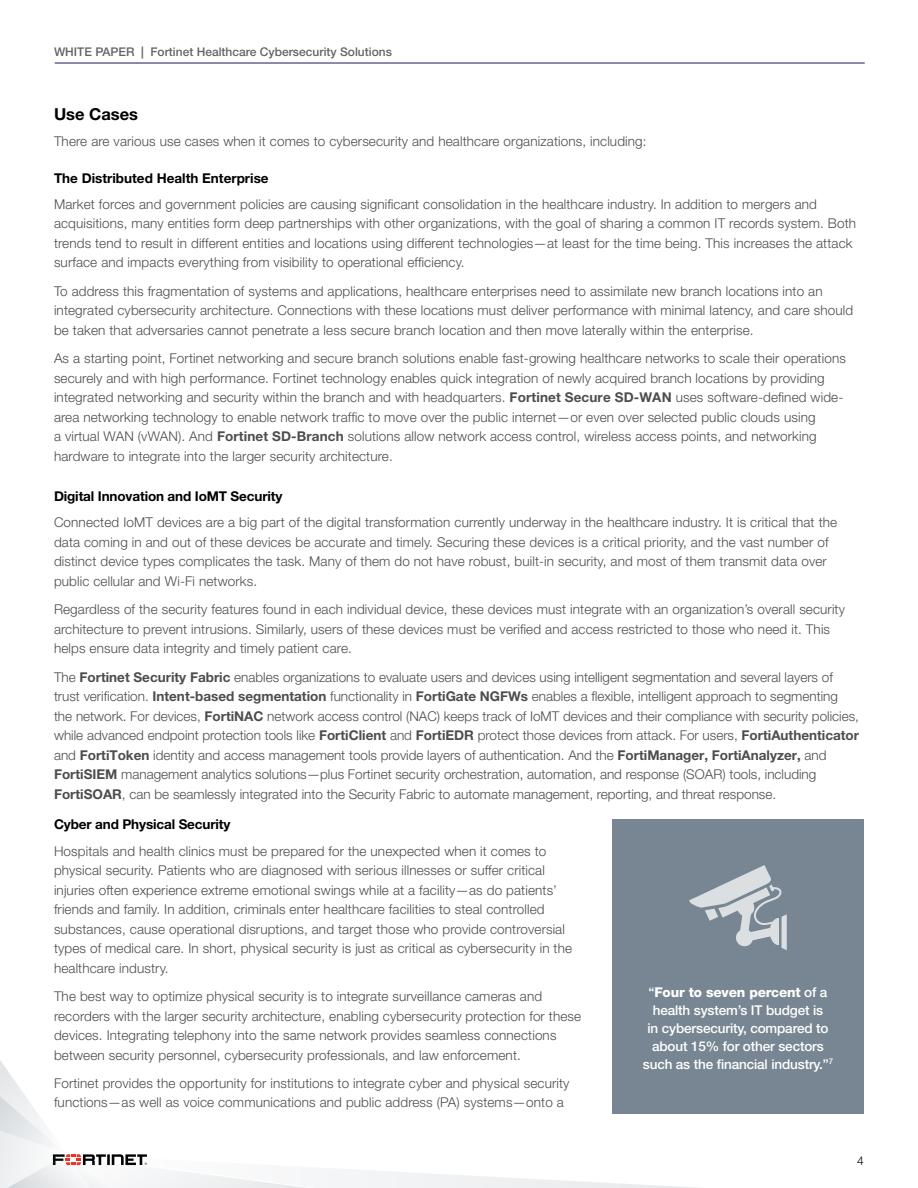
<style>
.page{position:relative;width:918px;height:1188px;background:#fff}
.page>*{position:absolute;margin:0;border:0;box-sizing:border-box;transform-origin:0 0}
.Body_Copy_SUBHEAD__B{font:700 16.5px "Helvetica Neue LT Pro";color:#000}
.Body_Copy{font:300 13.5px/19.5px "Helvetica Neue LT Pro";letter-spacing:.01em;color:#4d4d4f}
.Sidebar-call_out{font:500 13.5px/18px "Helvetica Neue LT Pro";letter-spacing:-.01em;color:#fff;text-align:center}
.Body_Copy_Sub-SUBHEA{font:700 13.5px "Helvetica Neue LT Pro";letter-spacing:-.01em;color:#000}
.Body_Copy_SUBHEAD__B-2{font:700 13.5px "Helvetica Neue LT Pro";color:#000}
.t1{font:500 12px "Helvetica Neue LT Pro";color:#636466}
.t2{font:300 12px "Helvetica Neue LT Pro";color:#000}
.s1{font-weight:700}
.s2{font-weight:800}
</style>
<div class="page">
<hr style="left:55px;top:63px;width:810px;height:1px;background:#23145f">
<svg style="left:0;top:1060px;width:864px;height:128px"></svg>
<div style="left:612px;top:819px;width:252px;height:294px;background:#778692"></div>
<svg style="left:689px;top:865px;width:98px;height:85px"></svg>
<p class="t1" style="left:54px;top:44px;width:339px">WHITE PAPER <span class="s1">|</span> Fortinet Healthcare Cybersecurity Solutions</p>
<p class="Body_Copy_SUBHEAD__B" style="left:54px;top:104px;width:86px">Use Cases</p>
<p class="Body_Copy" style="left:54px;top:131px;width:594px">There are various use cases when it comes to cybersecurity and healthcare organizations, including:</p>
<p class="Body_Copy_SUBHEAD__B-2" style="left:54px;top:170px;width:216px">The Distributed Health Enterprise</p>
<p class="Body_Copy" style="left:54px;top:194px;width:804px">Market forces and government policies are causing significant consolidation in the healthcare industry. In addition to mergers and acquisitions, many entities form deep partnerships with other organizations, with the goal of sharing a common IT records system. Both trends tend to result in different entities and locations using different technologies—at least for the time being. This increases the attack surface and impacts everything from visibility to operational efficiency.</p>
<p class="Body_Copy" style="left:54px;top:281px;width:801px">To address this fragmentation of systems and applications, healthcare enterprises need to assimilate new branch locations into an integrated cybersecurity architecture. Connections with these locations must deliver performance with minimal latency, and care should be taken that adversaries cannot penetrate a less secure branch location and then move laterally within the enterprise.</p>
<p class="Body_Copy" style="left:54px;top:348px;width:793px">As a starting point, Fortinet networking and secure branch solutions enable fast-growing healthcare networks to scale their operations securely and with high performance. Fortinet technology enables quick integration of newly acquired branch locations by providing integrated networking and security within the branch and with headquarters. <span class="s1">Fortinet Secure SD-WAN</span> uses software-defined wide&shy;area networking technology to enable network traffic to move over the public internet—or even over selected public clouds using<br>a virtual WAN (vWAN). And <span class="s1">Fortinet SD-Branch</span> solutions allow network access control, wireless access points, and networking hardware to integrate into the larger security architecture.</p>
<p class="Body_Copy_Sub-SUBHEA" style="left:54px;top:488px;width:230px">Digital Innovation and IoMT Security</p>
<p class="Body_Copy" style="left:54px;top:513px;width:785px">Connected IoMT devices are a big part of the digital transformation currently underway in the healthcare industry. It is critical that the data coming in and out of these devices be accurate and timely. Securing these devices is a critical priority, and the vast number of distinct device types complicates the task. Many of them do not have robust, built-in security, and most of them transmit data over public cellular and Wi-Fi networks.</p>
<p class="Body_Copy" style="left:54px;top:599px;width:793px">Regardless of the security features found in each individual device, these devices must integrate with an organization’s overall security architecture to prevent intrusions. Similarly, users of these devices must be verified and access restricted to those who need it. This helps ensure data integrity and timely patient care.</p>
<p class="Body_Copy" style="left:54px;top:667px;width:807px">The <span class="s1">Fortinet Security Fabric</span> enables organizations to evaluate users and devices using intelligent segmentation and several layers of trust verification. <span class="s1">Intent-based segmentation</span> functionality in <span class="s1">FortiGate NGFWs</span> enables a flexible, intelligent approach to segmenting the network. For devices, <span class="s1">FortiNAC</span> network access control (NAC) keeps track of IoMT devices and their compliance with security policies, while advanced endpoint protection tools like <span class="s1">FortiClient</span> and <span class="s1">FortiEDR</span> protect those devices from attack. For users, <span class="s1">FortiAuthenticator </span>and <span class="s1">FortiToken</span> identity and access management tools provide layers of authentication. And the <span class="s1">FortiManager, FortiAnalyzer,</span> and <span class="s1">FortiSIEM</span> management analytics solutions—plus Fortinet security orchestration, automation, and response (SOAR) tools, including <span class="s1">FortiSOAR</span>, can be seamlessly integrated into the Security Fabric to automate management, reporting, and threat response.</p>
<p class="Body_Copy_Sub-SUBHEA" style="left:54px;top:816px;width:178px">Cyber and Physical Security</p>
<p class="Body_Copy" style="left:54px;top:841px;width:520px">Hospitals and health clinics must be prepared for the unexpected when it comes to physical security. Patients who are diagnosed with serious illnesses or suffer critical injuries often experience extreme emotional swings while at a facility—as do patients’ friends and family. In addition, criminals enter healthcare facilities to steal controlled substances, cause operational disruptions, and target those who provide controversial types of medical care. In short, physical security is just as critical as cybersecurity in the healthcare industry.</p>
<p class="Body_Copy" style="left:54px;top:986px;width:529px">The best way to optimize physical security is to integrate surveillance cameras and recorders with the larger security architecture, enabling cybersecurity protection for these devices. Integrating telephony into the same network provides seamless connections between security personnel, cybersecurity professionals, and law enforcement.</p>
<p class="Body_Copy" style="left:54px;top:1073px;width:517px">Fortinet provides the opportunity for institutions to integrate cyber and physical security functions—as well as voice communications and public address (PA) systems—onto a</p>
<p class="Sidebar-call_out" style="left:643px;top:983px;width:192px">“<span class="s2">Four to seven percent</span> of a health system’s IT budget is<br>in cybersecurity, compared to about 15% for other sectors such as the financial industry.”<sup>7</sup></p>
<p class="t2" style="left:857px;top:1154px;width:8px">4</p>
</div>
